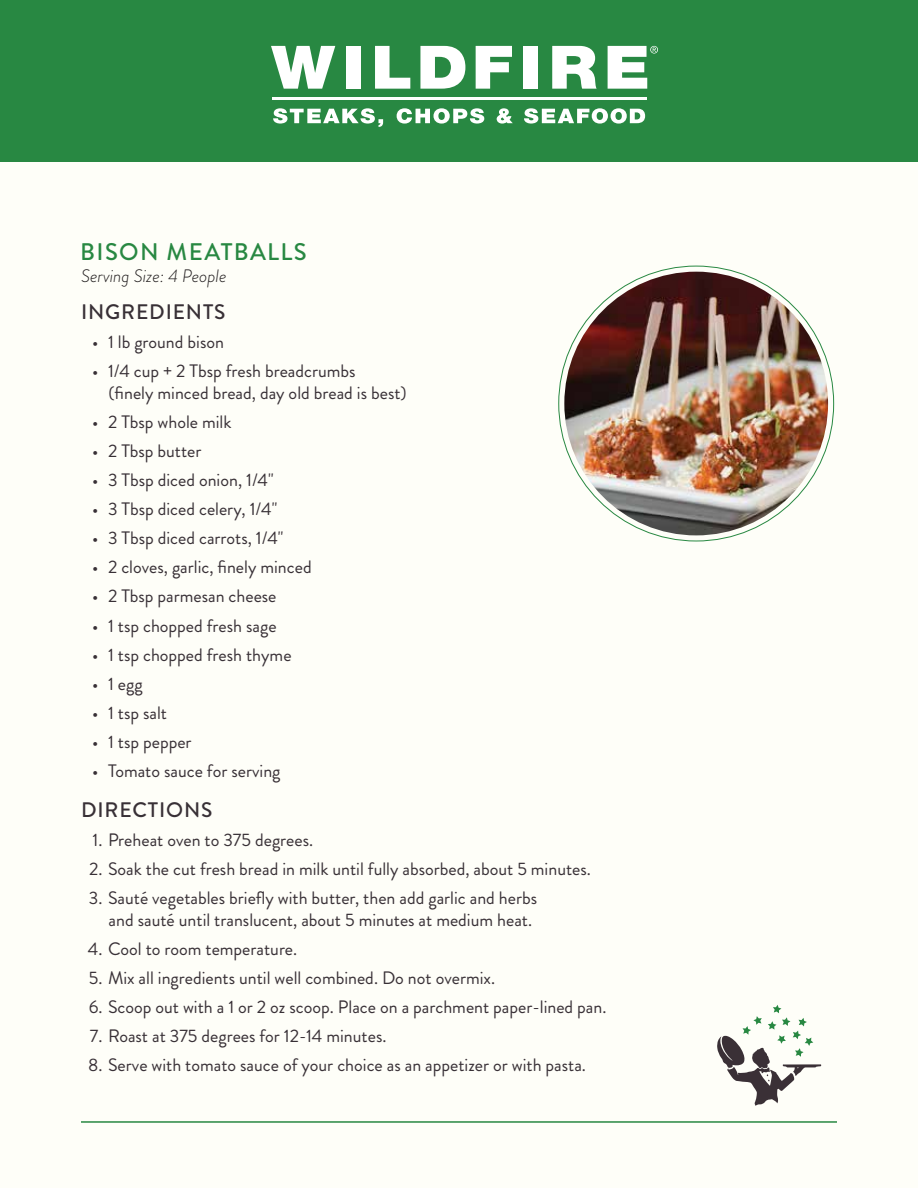
<style>
.page{position:relative;width:918px;height:1188px;background:#fefef8}
.page>*{position:absolute;margin:0;border:0;box-sizing:border-box;transform-origin:0 0}
.t1{font:500 24px "Brandon Grotesque";letter-spacing:.055em;color:#288842}
.t2{font:500 21px "Brandon Grotesque";letter-spacing:.04em;color:#383036}
.t3{font:18px/21.6px "Brandon Grotesque";color:#383036}
.t4{font:italic 300 18px "Brandon Grotesque";color:#231f20}
</style>
<div class="page">
<div style="left:0;top:0;width:918px;height:162px;background:#288842"></div>
<hr style="left:81px;top:1121px;width:756px;height:2px;background:#288842">
<svg style="left:717px;top:1005px;width:104px;height:101px"></svg>
<img style="left:564px;top:272px;width:264px;height:263px;border-radius:132px">
<hr style="left:272px;top:97px;width:374px;height:3px;background:#fff">
<svg style="left:273px;top:108px;width:110px;height:19px"></svg>
<svg style="left:397px;top:108px;width:87px;height:16px"></svg>
<svg style="left:497px;top:108px;width:16px;height:16px"></svg>
<svg style="left:524px;top:108px;width:121px;height:16px"></svg>
<svg style="left:271px;top:46px;width:64px;height:43px"></svg>
<div style="left:347px;top:46px;width:14px;height:43px;background:#fff"></div>
<svg style="left:375px;top:46px;width:35px;height:43px"></svg>
<svg style="left:420px;top:46px;width:45px;height:43px"></svg>
<svg style="left:476px;top:46px;width:36px;height:43px"></svg>
<div style="left:524px;top:46px;width:14px;height:43px;background:#fff"></div>
<svg style="left:552px;top:46px;width:45px;height:43px"></svg>
<svg style="left:608px;top:46px;width:50px;height:43px"></svg>
<h1 class="t1" style="left:80px;top:235px;width:228px">BISON MEATBALLS</h1>
<p class="t4" style="left:81px;top:264px;width:147px">Serving Size: 4 People</p>
<p class="t2" style="left:81px;top:298px;width:146px">INGREDIENTS</p>
<p class="t3" style="left:92px;top:331px;width:133px">• 1 lb ground bison</p>
<p class="t3" style="left:109px;top:360px;width:300px;text-indent:-16px">• 1/4 cup + 2 Tbsp fresh breadcrumbs<br>(finely minced bread, day old bread is best)</p>
<p class="t3" style="left:92px;top:411px;width:141px">• 2 Tbsp whole milk</p>
<p class="t3" style="left:92px;top:440px;width:111px">• 2 Tbsp butter</p>
<p class="t3" style="left:92px;top:469px;width:183px">• 3 Tbsp diced onion, 1/4"</p>
<p class="t3" style="left:92px;top:498px;width:187px">• 3 Tbsp diced celery, 1/4"</p>
<p class="t3" style="left:92px;top:528px;width:193px">• 3 Tbsp diced carrots, 1/4"</p>
<p class="t3" style="left:92px;top:557px;width:221px">• 2 cloves, garlic, finely minced</p>
<p class="t3" style="left:92px;top:586px;width:186px">• 2 Tbsp parmesan cheese</p>
<p class="t3" style="left:92px;top:615px;width:186px">• 1 tsp chopped fresh sage</p>
<p class="t3" style="left:92px;top:644px;width:201px">• 1 tsp chopped fresh thyme</p>
<p class="t3" style="left:92px;top:673px;width:52px">• 1 egg</p>
<p class="t3" style="left:92px;top:702px;width:76px">• 1 tsp salt</p>
<p class="t3" style="left:92px;top:731px;width:101px">• 1 tsp pepper</p>
<p class="t3" style="left:92px;top:760px;width:190px">• Tomato sauce for serving</p>
<p class="t2" style="left:81px;top:795px;width:133px">DIRECTIONS</p>
<p class="t3" style="left:93px;top:829px;width:222px">1. Preheat oven to 375 degrees.</p>
<p class="t3" style="left:89px;top:858px;width:503px">2. Soak the cut fresh bread in milk until fully absorbed, about 5 minutes.</p>
<p class="t3" style="left:89px;top:887px;width:450px;text-align:right">3. Sauté vegetables briefly with butter, then add garlic and herbs and sauté until translucent, about 5 minutes at medium heat.</p>
<p class="t3" style="left:88px;top:938px;width:211px">4. Cool to room temperature.</p>
<p class="t3" style="left:89px;top:967px;width:408px">5. Mix all ingredients until well combined. Do not overmix.</p>
<p class="t3" style="left:89px;top:996px;width:519px">6. Scoop out with a 1 or 2 oz scoop. Place on a parchment paper-lined pan.</p>
<p class="t3" style="left:90px;top:1025px;width:298px">7. Roast at 375 degrees for 12-14 minutes.</p>
<p class="t3" style="left:88px;top:1054px;width:499px">8. Serve with tomato sauce of your choice as an appetizer or with pasta.</p>
</div>
